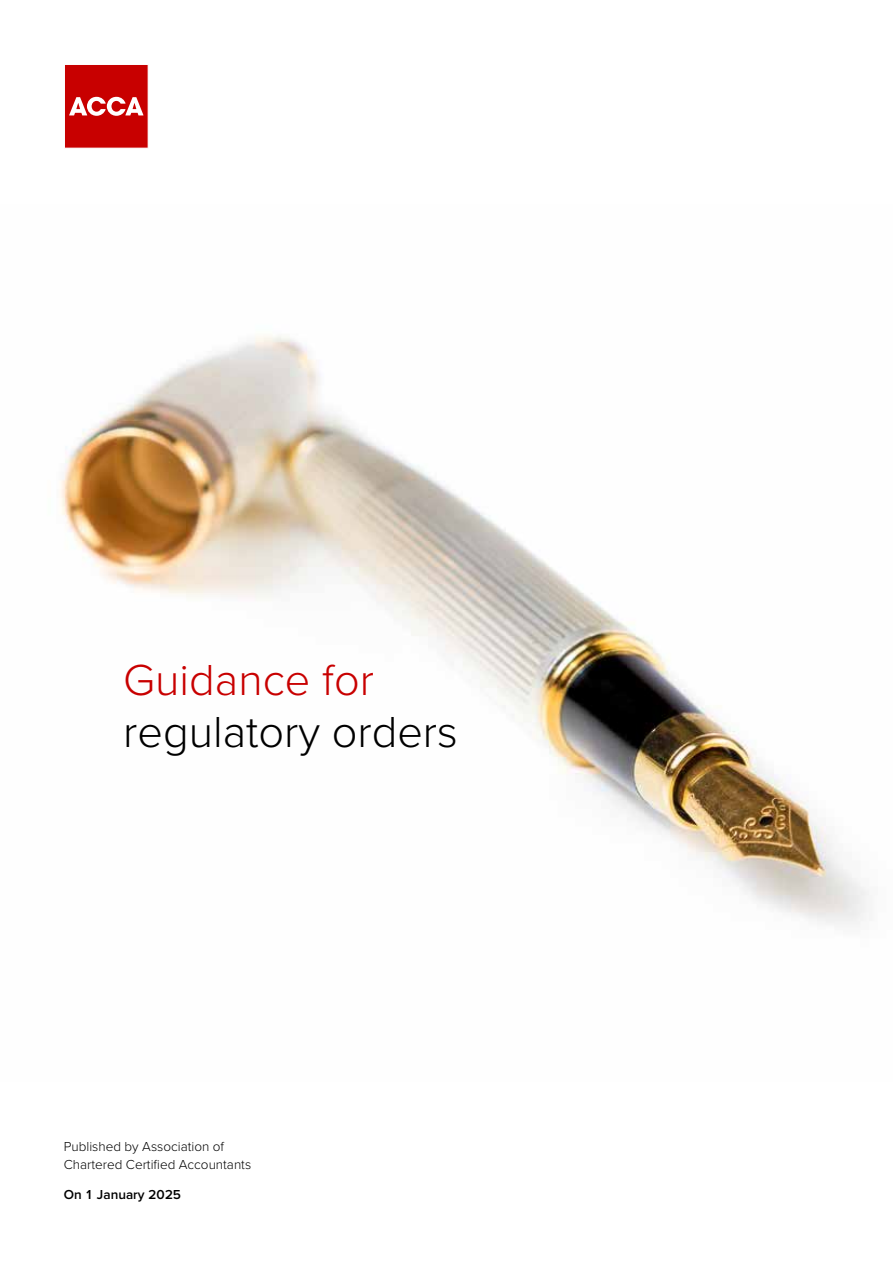
<style>
.page{position:relative;width:893px;height:1263px;background:#fff}
.page>*{position:absolute;margin:0;border:0;box-sizing:border-box;transform-origin:0 0}
.t1{font:300 45px "Proxima Nova";color:#000}
.t2{font:300 45px "Proxima Nova";color:#c80000}
.t3{font:300 13.5px/18px "Proxima Nova";color:#000}
.t4{font:600 13.5px "Proxima Nova";color:#000}
</style>
<div class="page">
<img style="left:60px;top:336px;width:809px;height:589px">
<svg style="left:65px;top:65px;width:84px;height:84px;background:#cf2020"></svg>
<h1 class="t2" style="left:123px;top:646px;width:252px">Guidance for</h1>
<h1 class="t1" style="left:123px;top:699px;width:336px">regulatory orders</h1>
<p class="t3" style="left:64px;top:1137px;width:189px">Published by Association of<br>Chartered Certified Accountants</p>
<p class="t4" style="left:64px;top:1184px;width:119px">On 1 January 2025</p>
</div>
